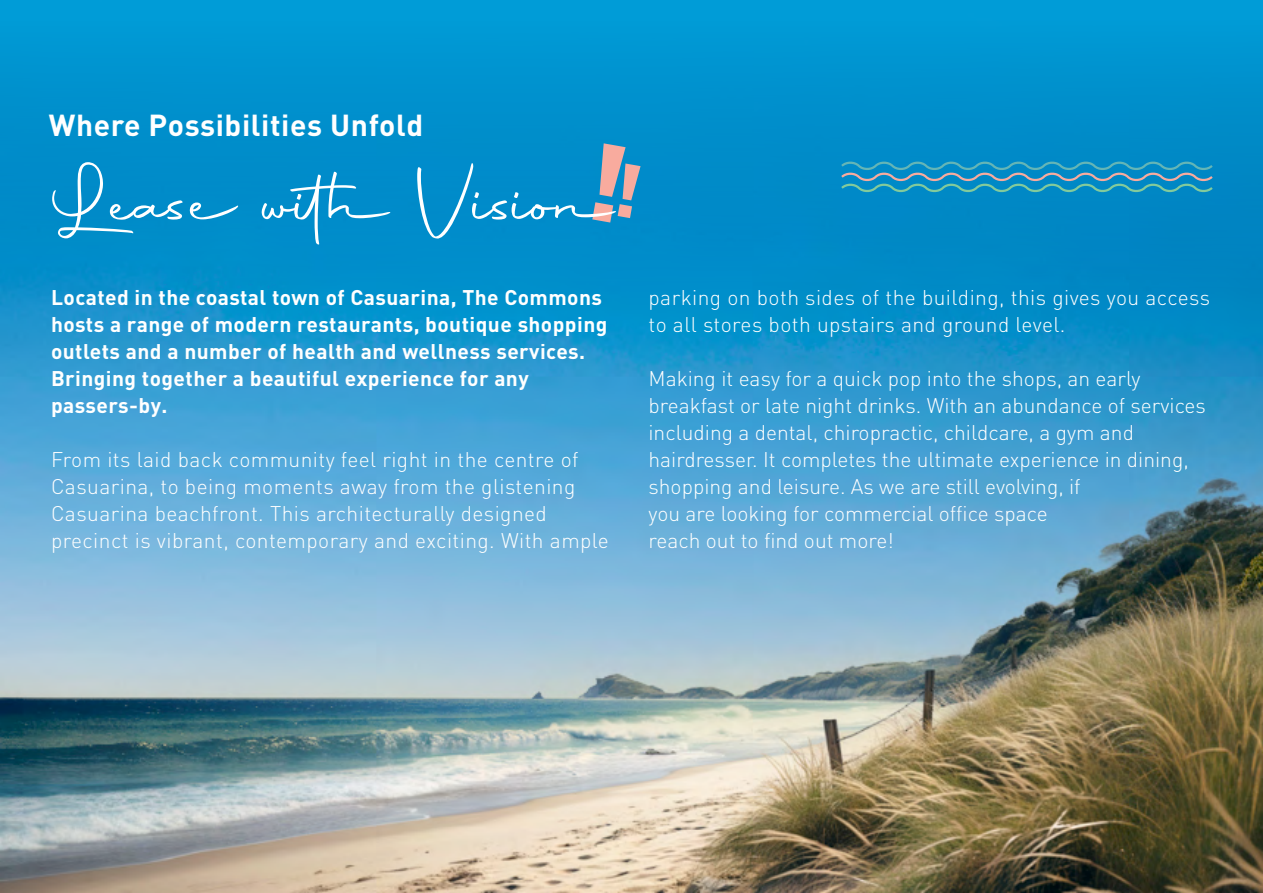
<style>
.page{position:relative;width:1263px;height:893px;background:#fff}
.page>*{position:absolute;margin:0;border:0;box-sizing:border-box;transform-origin:0 0}
.t1{font:82.2px "Autography";color:#fff}
.t2{font:700 30px "DIN Pro";letter-spacing:.02em;color:#fff}
.t3{font:300 21px/27px "DIN Pro";color:#fff}
.t4{font:300 21px/27px "DIN Pro";letter-spacing:.02em;color:#fff}
.t5{font:700 21px/27px "DIN Pro";letter-spacing:.02em;color:#fff}
</style>
<div class="page">
<img style="left:0;top:0;width:1263px;height:893px">
<svg style="left:839px;top:158px;width:376px;height:37px;background:#1f92bf"></svg>
<div style="left:590px;top:143px;width:51px;height:80px;background:#008bca"></div>
<h2 class="t2" style="left:49px;top:105px;width:376px">Where Possibilities Unfold</h2>
<h1 class="t1" style="left:51px;top:149px;width:569px">Lease with Vision</h1>
<p class="t5" style="left:51px;top:283px;width:558px">Located in the coastal town of Casuarina, The Commons hosts a range of modern restaurants, boutique shopping outlets and a number of health and wellness services.<br>Bringing together a beautiful experience for any passers-by.</p>
<p class="t4" style="left:51px;top:445px;width:559px">From its laid back community feel right in the centre of Casuarina, to being moments away from the glistening Casuarina beachfront. This architecturally designed precinct is vibrant, contemporary and exciting. With ample</p>
<p class="t4" style="left:648px;top:283px;width:563px">parking on both sides of the building, this gives you access to all stores both upstairs and ground level.</p>
<p class="t3" style="left:648px;top:364px;width:559px">Making it easy for a quick pop into the shops, an early breakfast or late night drinks. With an abundance of services including a dental, chiropractic, childcare, a gym and hairdresser. It completes the ultimate experience in dining, shopping and leisure. As we are still evolving, if<br>you are looking for commercial office space<br>reach out to find out more!</p>
</div>
